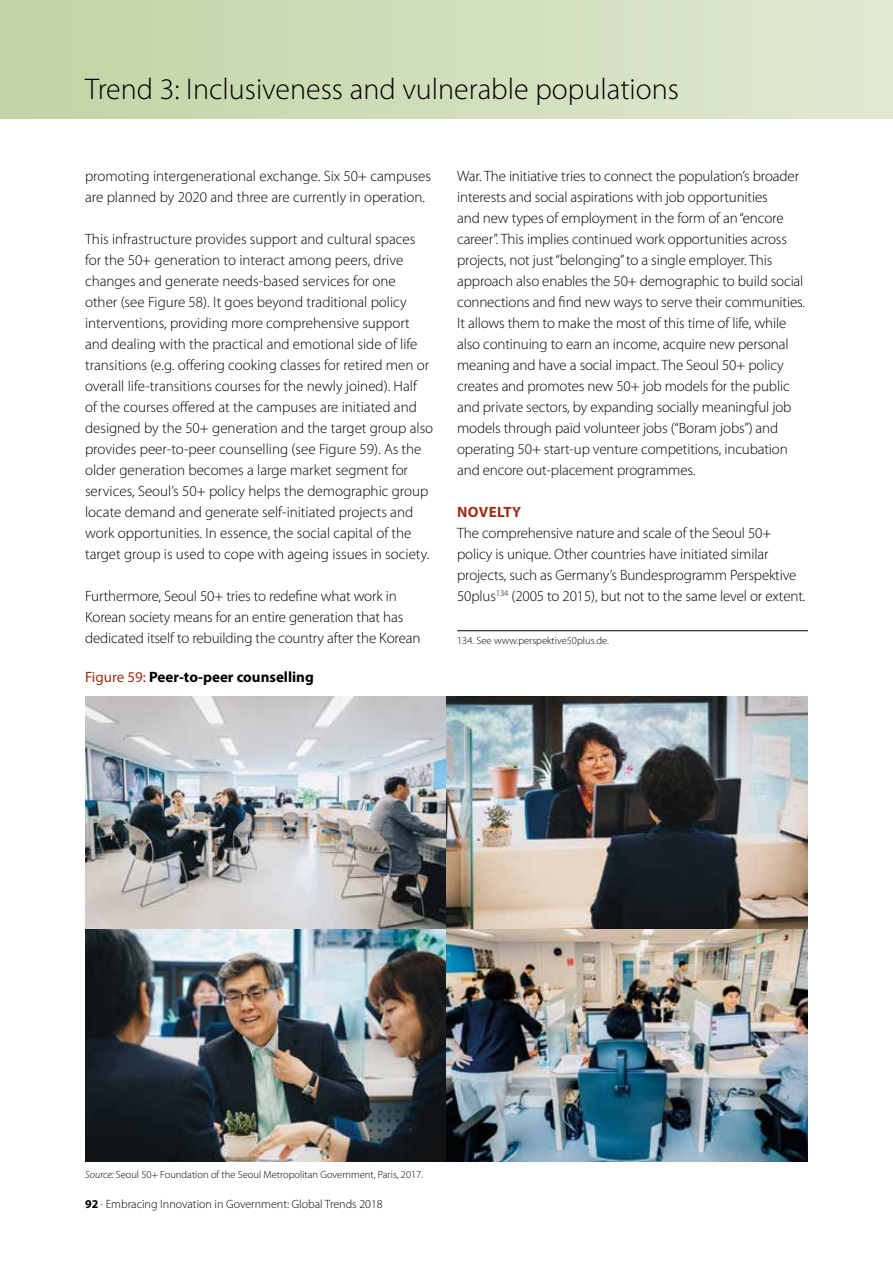
<style>
.page{position:relative;width:893px;height:1263px;background:#fff}
.page>*{position:absolute;margin:0;border:0;box-sizing:border-box;transform-origin:0 0}
.t1{font:300 30px "Myriad Pro";color:#000}
.t2{font:300 15px/21px "Myriad Pro";letter-spacing:-.01em;color:#000}
.t3{font:700 15px "Myriad Pro";color:#000}
.t4{font:700 15px "Myriad Pro";letter-spacing:.02em;color:#9c3119}
.t5{font:300 12px "Myriad Pro";color:#000}
.t6{font:300 10.5px "Myriad Pro";color:#000}
.s1{font-weight:400;color:#9c3119}
.s2{font-style:italic}
.s3{font-weight:700}
</style>
<div class="page">
<hr style="left:457px;top:630px;width:351px;height:1px;background:#000">
<div style="left:0;top:0;width:893px;height:118px;background:linear-gradient(to right,#c1d4a4,#dfe9d1)"></div>
<img style="left:85px;top:697px;width:361px;height:232px">
<img style="left:85px;top:929px;width:361px;height:232px">
<img style="left:446px;top:697px;width:362px;height:232px">
<img style="left:446px;top:929px;width:362px;height:232px">
<h1 class="t1" style="left:85px;top:71px;width:596px">Trend 3: Inclusiveness and vulnerable populations</h1>
<p class="t2" style="left:85px;top:166px;width:347px">promoting intergenerational exchange. Six 50+ campuses are planned by 2020 and three are currently in operation.</p>
<p class="t2" style="left:85px;top:229px;width:350px">This infrastructure provides support and cultural spaces for the 50+ generation to interact among peers, drive changes and generate needs-based services for one<br>other (see Figure 58). It goes beyond traditional policy interventions, providing more comprehensive support and dealing with the practical and emotional side of life transitions (e.g. offering cooking classes for retired men or overall life-transitions courses for the newly joined). Half<br>of the courses offered at the campuses are initiated and designed by the 50+ generation and the target group also provides peer-to-peer counselling (see Figure 59). As the older generation becomes a large market segment for services, Seoul’s 50+ policy helps the demographic group locate demand and generate self-initiated projects and work opportunities. In essence, the social capital of the target group is used to cope with ageing issues in society.</p>
<p class="t2" style="left:85px;top:586px;width:337px">Furthermore, Seoul 50+ tries to redefine what work in<br>Korean society means for an entire generation that has dedicated itself to rebuilding the country after the Korean</p>
<p class="t3" style="left:85px;top:667px;width:230px"><span class="s1">Figure 59:</span> Peer-to-peer counselling</p>
<p class="t2" style="left:457px;top:166px;width:349px">War. The initiative tries to connect the population’s broader interests and social aspirations with job opportunities<br>and new types of employment in the form of an “encore career”. This implies continued work opportunities across projects, not just “belonging” to a single employer. This approach also enables the 50+ demographic to build social connections and find new ways to serve their communities.<br>It allows them to make the most of this time of life, while also continuing to earn an income, acquire new personal meaning and have a social impact. The Seoul 50+ policy creates and promotes new 50+ job models for the public and private sectors, by expanding socially meaningful job models through paid volunteer jobs (“Boram jobs”) and operating 50+ start-up venture competitions, incubation and encore out-placement programmes.</p>
<p class="t4" style="left:457px;top:502px;width:65px">NOVELTY</p>
<p class="t2" style="left:457px;top:523px;width:350px">The comprehensive nature and scale of the Seoul 50+ policy is unique. Other countries have initiated similar projects, such as Germany’s Bundesprogramm Perspektive 50plus<sup>134</sup> (2005 to 2015), but not to the same level or extent.</p>
<p class="t6" style="left:457px;top:634px;width:153px">134. See www.perspektive50plus.de.</p>
<p class="t6" style="left:85px;top:1168px;width:340px"><span class="s2">Source:</span> Seoul 50+ Foundation of the Seoul Metropolitan Government, Paris, 2017.</p>
<p class="t5" style="left:85px;top:1197px;width:299px"><span class="s3">92</span> . Embracing Innovation in Government: Global Trends 2018</p>
</div>
